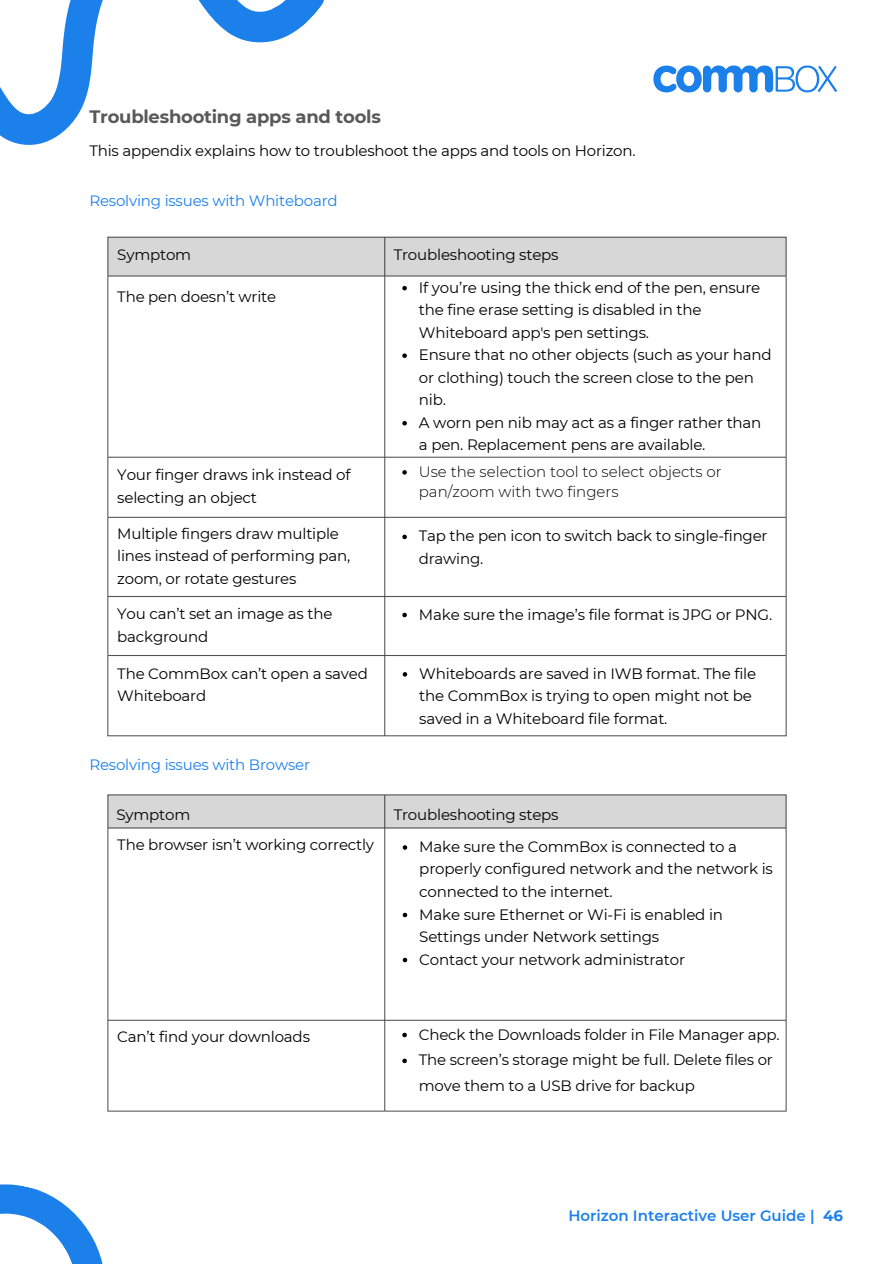
<style>
.page{position:relative;width:894px;height:1264px;background:#fff}
.page>*{position:absolute;margin:0;border:0;box-sizing:border-box;transform-origin:0 0}
.t1{font:700 18px "Montserrat";letter-spacing:-.015em;color:#595959}
.t2{font:15px/22.5px "Montserrat";letter-spacing:-.015em;color:#000}
.t3{font:300 15px/20.2px "Montserrat";color:#000}
.t4{font:15px "Montserrat";letter-spacing:-.015em;color:#1c80eb}
.t5{font:600 15px "Montserrat";color:#1c80eb}
.s1{font-weight:700}
</style>
<div class="page">
<img style="left:107px;top:236px;width:680px;height:501px">
<img style="left:107px;top:794px;width:680px;height:318px">
<svg style="left:402px;top:845px;width:5px;height:4px"></svg>
<svg style="left:402px;top:912px;width:5px;height:5px"></svg>
<svg style="left:402px;top:957px;width:5px;height:5px"></svg>
<svg style="left:402px;top:286px;width:5px;height:4px"></svg>
<svg style="left:402px;top:353px;width:5px;height:5px"></svg>
<svg style="left:402px;top:421px;width:5px;height:4px"></svg>
<svg style="left:402px;top:612px;width:5px;height:5px"></svg>
<svg style="left:402px;top:672px;width:5px;height:4px"></svg>
<svg style="left:402px;top:534px;width:5px;height:5px"></svg>
<svg style="left:402px;top:470px;width:5px;height:4px"></svg>
<svg style="left:402px;top:1032px;width:5px;height:5px"></svg>
<svg style="left:402px;top:1058px;width:5px;height:5px"></svg>
<svg style="left:0;top:0;width:331px;height:350px"></svg>
<svg style="left:0;top:1184px;width:103px;height:79px"></svg>
<svg style="left:653px;top:65px;width:183px;height:27px"></svg>
<h1 class="t1" style="left:89px;top:106px;width:293px">Troubleshooting apps and tools</h1>
<p class="t2" style="left:89px;top:139px;width:547px">This appendix explains how to troubleshoot the apps and tools on Horizon.</p>
<p class="t4" style="left:89px;top:191px;width:250px">Resolving issues with Whiteboard</p>
<p class="t2" style="left:117px;top:243px;width:75px">Symptom</p>
<p class="t2" style="left:117px;top:285px;width:160px">The pen doesn’t write</p>
<p class="t2" style="left:117px;top:464px;width:234px">Your finger draws ink instead of selecting an object</p>
<p class="t2" style="left:117px;top:522px;width:223px">Multiple fingers draw multiple</p>
<p class="t2" style="left:117px;top:544px;width:234px">lines instead of performing pan,</p>
<p class="t2" style="left:117px;top:567px;width:181px">zoom, or rotate gestures</p>
<p class="t2" style="left:117px;top:603px;width:216px">You can’t set an image as the</p>
<p class="t2" style="left:117px;top:625px;width:92px">background</p>
<p class="t2" style="left:117px;top:662px;width:252px">The CommBox can’t open a saved</p>
<p class="t2" style="left:117px;top:684px;width:90px">Whiteboard</p>
<p class="t4" style="left:89px;top:755px;width:222px">Resolving issues with Browser</p>
<p class="t2" style="left:116px;top:803px;width:75px">Symptom</p>
<p class="t2" style="left:117px;top:833px;width:258px">The browser isn’t working correctly</p>
<p class="t2" style="left:393px;top:243px;width:166px">Troubleshooting steps</p>
<p class="t2" style="left:419px;top:276px;width:343px">If you’re using the thick end of the pen, ensure the fine erase setting is disabled in the<br>Whiteboard app's pen settings.</p>
<p class="t2" style="left:419px;top:343px;width:354px">Ensure that no other objects (such as your hand or clothing) touch the screen close to the pen nib.</p>
<p class="t2" style="left:419px;top:411px;width:344px">A worn pen nib may act as a finger rather than a pen. Replacement pens are available.</p>
<p class="t3" style="left:419px;top:461px;width:304px">Use the selection tool to select objects or pan/zoom with two fingers</p>
<p class="t2" style="left:419px;top:525px;width:350px">Tap the pen icon to switch back to single-finger drawing.</p>
<p class="t2" style="left:419px;top:603px;width:355px">Make sure the image’s file format is JPG or PNG.</p>
<p class="t2" style="left:419px;top:662px;width:338px">Whiteboards are saved in IWB format. The file the CommBox is trying to open might not be saved in a Whiteboard file format.</p>
<p class="t2" style="left:393px;top:803px;width:166px">Troubleshooting steps</p>
<p class="t2" style="left:419px;top:835px;width:355px">Make sure the CommBox is connected to a properly configured network and the network is connected to the internet.</p>
<p class="t2" style="left:419px;top:902px;width:305px">Make sure Ethernet or Wi-Fi is enabled in<br>Settings under Network settings</p>
<p class="t2" style="left:419px;top:947px;width:267px">Contact your network administrator</p>
<p class="t2" style="left:117px;top:1025px;width:194px">Can’t find your downloads</p>
<p class="t2" style="left:419px;top:1022px;width:362px">Check the Downloads folder in File Manager app.</p>
<p class="t2" style="left:419px;top:1047px;width:355px;line-height:25.8px">The screen’s storage might be full. Delete files or move them to a USB drive for backup</p>
<p class="t5" style="left:568px;top:1206px;width:276px">Horizon Interactive User Guide | <span class="s1">46</span></p>
</div>
